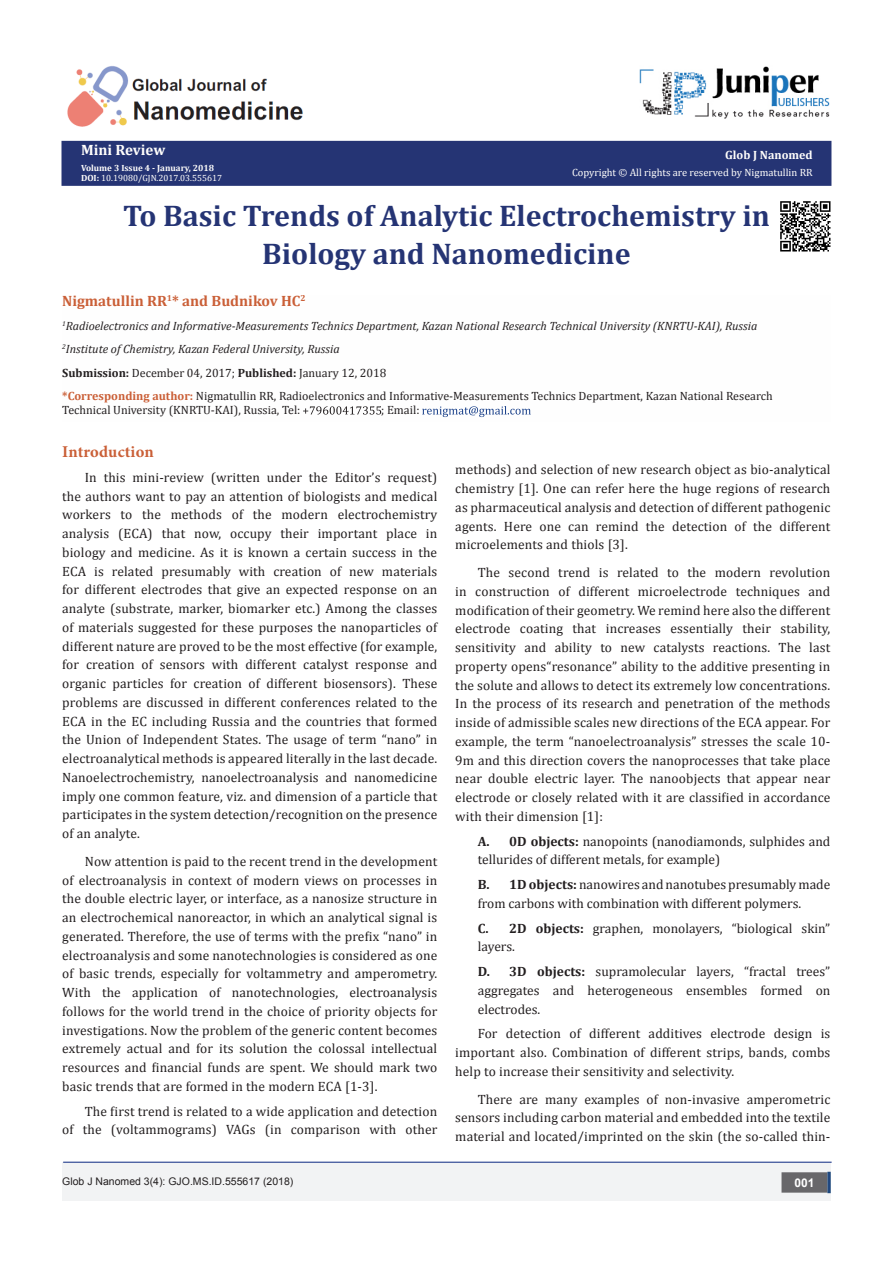
<style>
.page{position:relative;width:893px;height:1263px;background:#fff}
.page>*{position:absolute;margin:0;border:0;box-sizing:border-box;transform-origin:0 0}
.t1{font:700 30px/37.5px "Cambria";color:#253474;text-align:center}
.t2{font:700 16.5px "Minion Pro";letter-spacing:.005em;color:#ca5f37}
.t3{font:700 15px "Cambria";color:#ca5f37}
.t4{font:700 15px "Cambria";color:#fffefc}
.List_Paragraph{font:13.5px/18.8px "Cambria";letter-spacing:.01em;color:#231f20;text-align:justify}
.t5{font:12px/14.4px "Cambria";color:#231f20}
.t6{font:italic 12px "Cambria";color:#231f20}
.t7{font:700 12px "Cambria";color:#fffefc}
.t8{font:700 12px "Arial";color:#fff}
.t9{font:10.5px "Cambria";color:#fffefc}
.t10{font:10.5px "Arial";color:#231f20}
.t11{font:9px "Cambria";color:#fffefc}
.t12{font:700 9px "Cambria";color:#fffefc}
.s1{font-weight:700}
.s2{font-weight:700;color:#ca5f37}
</style>
<div class="page">
<div style="left:62px;top:142px;width:769px;height:43px;background:#253474"></div>
<div style="left:62px;top:141px;width:769px;height:45px;border:2px solid #253474"></div>
<svg style="left:303px;top:406px;width:78px;height:9px"></svg>
<svg style="left:422px;top:406px;width:109px;height:11px"></svg>
<div style="left:62px;top:1162px;width:769px;height:39px;background:#f2f3f4"></div>
<div style="left:782px;top:1173px;width:45px;height:19px;background:#68676a"></div>
<div style="left:781px;top:1172px;width:46px;height:20px;border:2px solid #68676a"></div>
<svg style="left:827px;top:1172px;width:4px;height:21px"></svg>
<img style="left:639px;top:66px;width:190px;height:53px">
<img style="left:67px;top:66px;width:236px;height:61px">
<hr style="left:63px;top:1162px;width:769px;height:1px;background:#253f8e">
<img style="left:780px;top:201px;width:51px;height:51px">
<p class="t4" style="left:81px;top:140px;width:86px">Mini Review</p>
<p class="t12" style="left:81px;top:161px;width:135px">Volume 3 Issue 4 - January, 2018</p>
<p class="t11" style="left:81px;top:173px;width:143px"><span class="s1">DOI:</span> 10.19080/GJN.2017.03.555617</p>
<p class="t7" style="left:725px;top:146px;width:89px">Glob J Nanomed</p>
<p class="t9" style="left:572px;top:166px;width:242px">Copyright © All rights are reserved by Nigmatullin RR</p>
<p class="t1" style="left:123px;top:196px;width:648px">To Basic Trends of Analytic Electrochemistry in<br>Biology and Nanomedicine</p>
<p class="t3" style="left:62px;top:291px;width:245px">Nigmatullin RR<sup>1</sup>* and Budnikov HC<sup>2</sup></p>
<p class="t6" style="left:62px;top:317px;width:696px"><sup>1</sup>Radioelectronics and Informative-Measurements Technics Department, Kazan National Research Technical University (KNRTU-KAI), Russia</p>
<p class="t6" style="left:62px;top:341px;width:279px"><sup>2</sup>Institute of Chemistry, Kazan Federal University, Russia</p>
<p class="t5" style="left:62px;top:365px;width:326px"><span class="s1">Submission:</span> December 04, 2017; <span class="s1">Published:</span> January 12, 2018</p>
<p class="t5" style="left:62px;top:389px;width:712px"><span class="s2">*Corresponding author:</span> Nigmatullin RR, Radioelectronics and Informative-Measurements Technics Department, Kazan National Research<br>Technical University (KNRTU-KAI), Russia, Tel:</p>
<p class="t5" style="left:381px;top:403px;width:40px">; Email:</p>
<p class="t2" style="left:62px;top:440px;width:93px">Introduction</p>
<p class="List_Paragraph" style="left:62px;top:468px;width:377px;text-indent:22px">In this mini-review (written under the Editor’s request) the authors want to pay an attention of biologists and medical workers to the methods of the modern electrochemistry analysis (ECA) that now, occupy their important place in biology and medicine. As it is known a certain success in the ECA is related presumably with creation of new materials for different electrodes that give an expected response on an analyte (substrate, marker, biomarker etc.) Among the classes of materials suggested for these purposes the nanoparticles of different nature are proved to be the most effective (for example, for creation of sensors with different catalyst response and organic particles for creation of different biosensors). These problems are discussed in different conferences related to the ECA in the EC including Russia and the countries that formed the Union of Independent States. Тhe usage of term “nano” in electroanalytical methods is appeared literally in the last decade.<br>Nanoelectrochemistry, nanoelectroanalysis and nanomedicine imply one common feature, viz. and dimension of a particle that participates in the system detection/recognition on the presence of an analyte.</p>
<p class="List_Paragraph" style="left:62px;top:852px;width:377px;text-indent:22px">Now аttention is paid to the recent trend in the development of electroanalysis in context of modern views on processes in the double electric layer, or interface, as a nanosize structure in an electrochemical nanoreactor, in which an analytical signal is generated. Therefore, the use of terms with the prefix “nano” in electroanalysis and some nanotechnologies is considered as one of basic trends, especially for voltammetry and amperometry.<br>With the application of nanotechnologies, electroanalysis follows for the world trend in the choice of priority objects for investigations. Now the problem of the generic content becomes extremely actual and for its solution the colossal intellectual resources and financial funds are spent. We should mark two basic trends that are formed in the modern ECA [1-3].</p>
<p class="List_Paragraph" style="left:62px;top:1102px;width:377px;text-align:right">The first trend is related to a wide application and detection<br>of the (voltammograms) VAGs (in comparison with other</p>
<p class="List_Paragraph" style="left:455px;top:460px;width:377px">methods) and selection of new research object as bio-analytical chemistry [1]. One can refer here the huge regions of research as pharmaceutical analysis and detection of different pathogenic agents. Here one can remind the detection of the different microelements and thiols [3].</p>
<p class="List_Paragraph" style="left:455px;top:563px;width:377px;text-indent:22px">The second trend is related to the modern revolution in construction of different microelectrode techniques and modification of their geometry. We remind here also the different electrode coating that increases essentially their stability, sensitivity and ability to new catalysts reactions. The last property opens“resonance” ability to the additive presenting in the solute and allows to detect its extremely low concentrations.<br>In the process of its research and penetration of the methods inside of admissible scales new directions of the ECA appear. For example, the term “nanoelectroanalysis” stresses the scale 10- 9m and this direction covers the nanoprocesses that take place near double electric layer. The nanoobjects that appear near electrode or closely related with it are classified in accordance with their dimension [1]:</p>
<p class="List_Paragraph" style="left:478px;top:832px;width:354px"><span class="s1">A. 0D objects:</span> nanopoints (nanodiamonds, sulphides and tellurides of different metals, for example)</p>
<p class="List_Paragraph" style="left:478px;top:875px;width:354px"><span class="s1">B. 1D objects:</span> nanowires and nanotubes presumably made from carbons with combination with different polymers.</p>
<p class="List_Paragraph" style="left:478px;top:919px;width:354px"><span class="s1">C. 2D objects:</span> graphen, monolayers, “biological skin” layers.</p>
<p class="List_Paragraph" style="left:478px;top:962px;width:354px"><span class="s1">D. 3D objects:</span> supramolecular layers, “fractal trees” aggregates and heterogeneous ensembles formed on electrodes.</p>
<p class="List_Paragraph" style="left:455px;top:1024px;width:377px;text-indent:22px">For detection of different additives electrode design is important also. Combination of different strips, bands, combs help to increase their sensitivity and selectivity.</p>
<p class="List_Paragraph" style="left:455px;top:1090px;width:377px;text-indent:22px">There are many examples of non-invasive amperometric sensors including carbon material and embedded into the textile material and located/imprinted on the skin (the so-called thin-</p>
<p class="t10" style="left:62px;top:1175px;width:233px">Glob J Nanomed 3(4): GJO.MS.ID.555617 (2018)</p>
<p class="t8" style="left:794px;top:1174px;width:22px">001</p>
</div>
